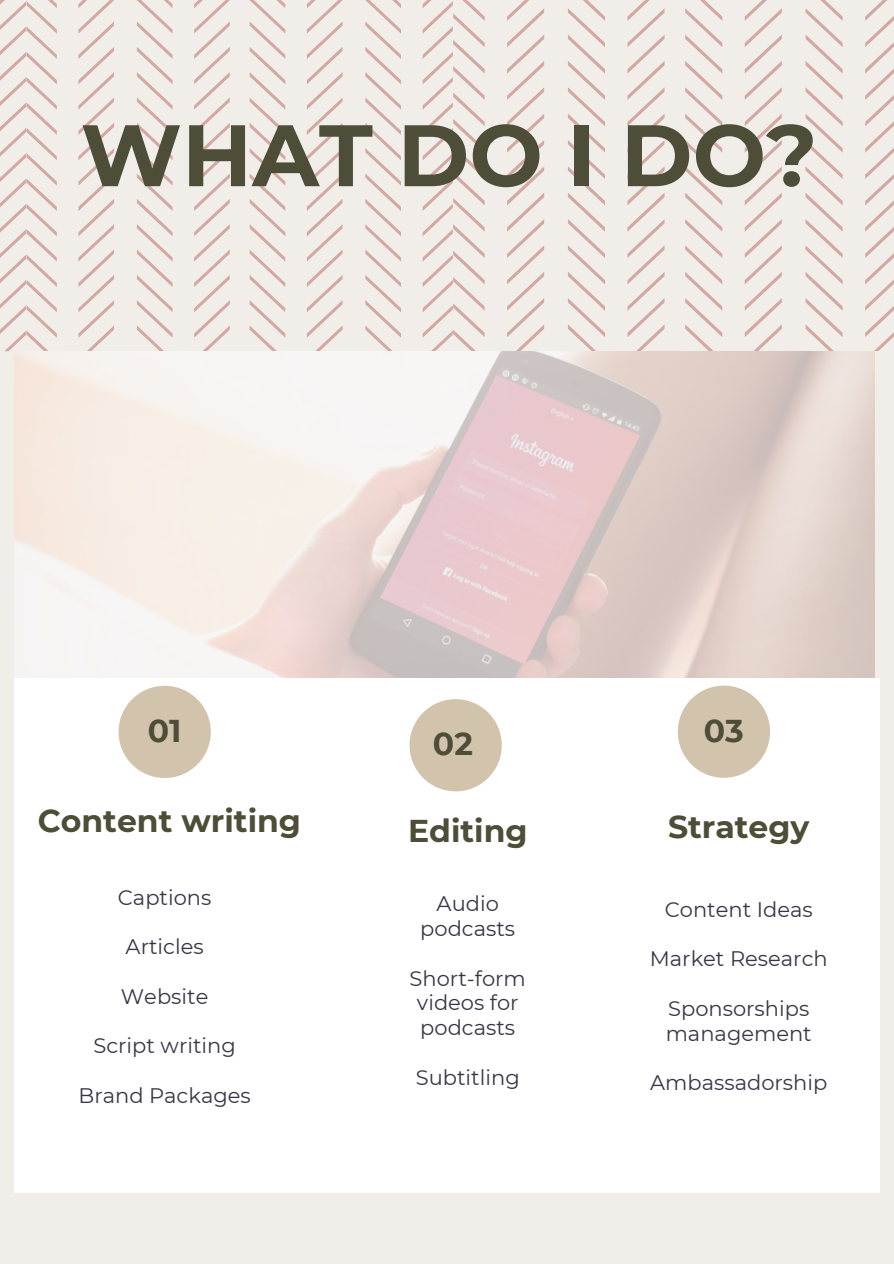
<style>
.page{position:relative;width:894px;height:1264px;background:#fff}
.page>*{position:absolute;margin:0;border:0;box-sizing:border-box;transform-origin:0 0}
.t1{font:700 87px "Montserrat";color:#4e4e38}
.t2{font:700 31.5px "Montserrat";color:#4e4e38}
.t3{font:21px/24.8px "Montserrat";color:#393547;text-align:center}
</style>
<div class="page">
<div style="left:0;top:0;width:893px;height:1263px;background:#f1ede9"></div>
<svg style="left:194px;top:0;width:36px;height:351px"></svg>
<svg style="left:137px;top:0;width:35px;height:351px"></svg>
<svg style="left:78px;top:0;width:36px;height:351px"></svg>
<svg style="left:249px;top:0;width:36px;height:351px"></svg>
<svg style="left:307px;top:0;width:35px;height:351px"></svg>
<svg style="left:365px;top:0;width:36px;height:351px"></svg>
<svg style="left:627px;top:0;width:37px;height:351px"></svg>
<svg style="left:568px;top:0;width:37px;height:351px"></svg>
<svg style="left:507px;top:0;width:37px;height:351px"></svg>
<svg style="left:422px;top:0;width:62px;height:351px"></svg>
<svg style="left:685px;top:0;width:37px;height:351px"></svg>
<svg style="left:744px;top:0;width:37px;height:351px"></svg>
<svg style="left:805px;top:0;width:37px;height:351px"></svg>
<svg style="left:865px;top:0;width:28px;height:351px"></svg>
<div style="left:14px;top:677px;width:865px;height:515px;background:#fff"></div>
<div style="left:118px;top:685px;width:93px;height:93px;background:#d2c3ac;border-radius:50%"></div>
<div style="left:409px;top:699px;width:92px;height:92px;background:#d2c3ac;border-radius:50%"></div>
<div style="left:677px;top:685px;width:92px;height:92px;background:#d2c3ac;border-radius:50%"></div>
<svg style="left:14px;top:351px;width:860px;height:326px"></svg>
<svg style="left:0;top:0;width:57px;height:351px"></svg>
<p class="t1" style="left:81px;top:102px;width:738px">WHAT DO I DO?</p>
<p class="t2" style="left:148px;top:711px;width:35px">01</p>
<p class="t2" style="left:433px;top:725px;width:41px">02</p>
<h2 class="t2" style="left:703px;top:711px;width:42px">03</h2>
<h2 class="t2" style="left:38px;top:801px;width:265px">Content writing</h2>
<p class="t2" style="left:408px;top:811px;width:121px">Editing</p>
<p class="t2" style="left:668px;top:807px;width:143px">Strategy</p>
<p class="t3" style="left:118px;top:884px;width:95px">Captions</p>
<p class="t3" style="left:126px;top:934px;width:80px">Articles</p>
<h1 class="t3" style="left:121px;top:983px;width:89px">Website</h1>
<p class="t3" style="left:93px;top:1033px;width:144px">Script writing</p>
<p class="t3" style="left:78px;top:1082px;width:174px">Brand Packages</p>
<p class="t3" style="left:420px;top:891px;width:96px">Audio podcasts</p>
<p class="t3" style="left:409px;top:965px;width:118px">Short-form videos for podcasts</p>
<p class="t3" style="left:415px;top:1064px;width:105px">Subtitling</p>
<p class="t3" style="left:664px;top:897px;width:149px">Content Ideas</p>
<h2 class="t3" style="left:649px;top:946px;width:179px">Market Research</h2>
<p class="t3" style="left:665px;top:996px;width:147px;text-align:left">Sponsorships management</p>
<p class="t3" style="left:650px;top:1070px;width:178px">Ambassadorship</p>
</div>
